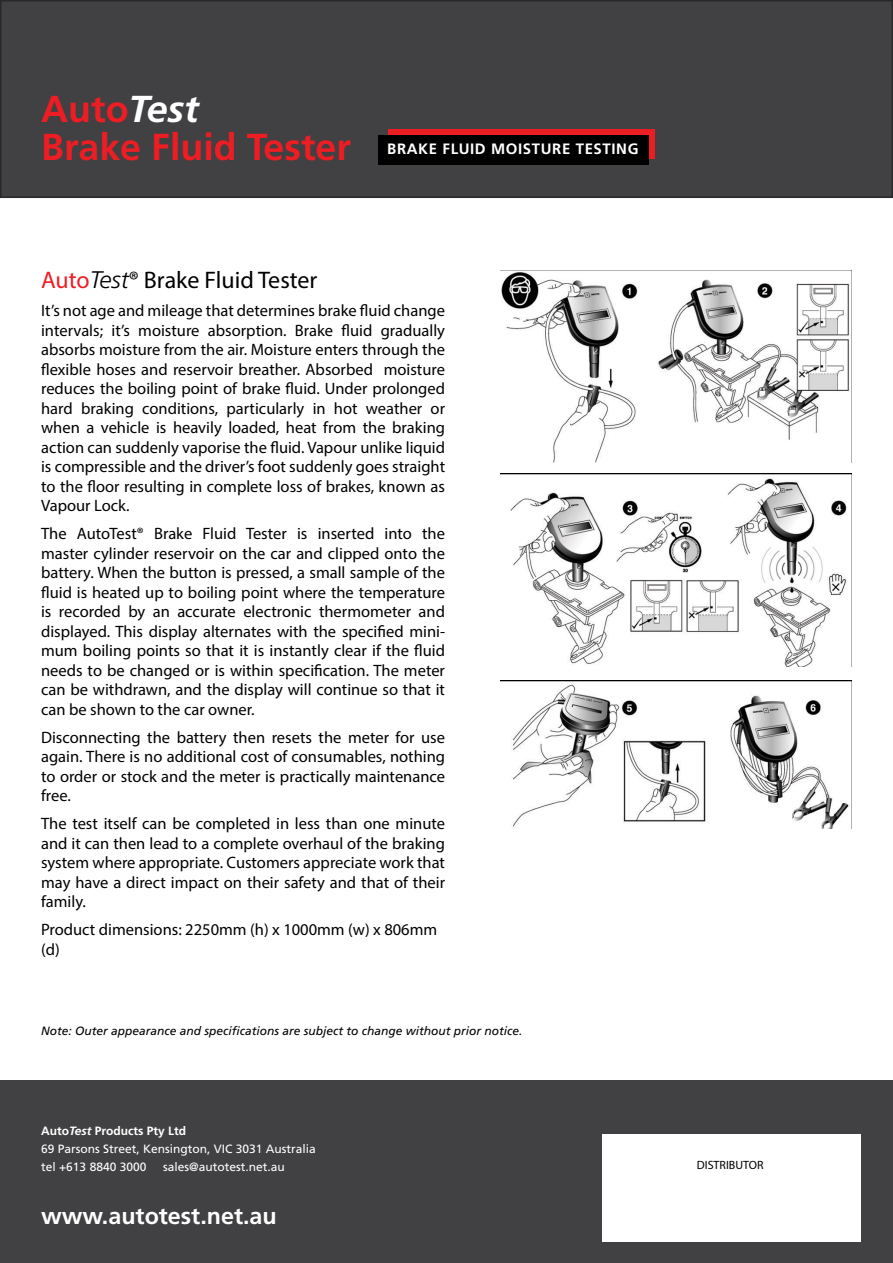
<style>
.page{position:relative;width:893px;height:1263px;background:#fff}
.page>*{position:absolute;margin:0;border:0;box-sizing:border-box;transform-origin:0 0}
.t1{font:700 37.5px "Frutiger LT Std";color:#ed1d24}
.t2{font:24px "Myriad Pro";color:#000}
.t3{font:700 23.25px "Frutiger LT Std";color:#fff}
.t4{font:16.5px/19.5px "Myriad Pro";color:#000;text-align:justify}
.t5{font:700 15px "Frutiger LT Std";letter-spacing:.04em;color:#fff}
.t6{font:12px/18px "Frutiger LT Std";color:#fff}
.t7{font:italic 12px "Frutiger LT Std";color:#000}
.t8{font:12px "Myriad Pro";color:#000}
.s1{font-style:italic;color:#fff}
.s2{color:#ed1d24}
.s3{font-family:"Frutiger LT Std";font-weight:300;font-style:italic}
.s4{font-weight:700}
.s5{font-weight:700;font-style:italic}
</style>
<div class="page">
<div style="left:0;top:1080px;width:893px;height:183px;background:#414042"></div>
<div style="left:1px;top:1px;width:891px;height:196px;background:#414042"></div>
<div style="left:0;top:0;width:893px;height:198px;border:2px solid #292829"></div>
<div style="left:602px;top:1134px;width:259px;height:107px;background:#fff"></div>
<div style="left:388px;top:129px;width:267px;height:30px;background:#ed1d24"></div>
<div style="left:378px;top:135px;width:271px;height:30px;background:#000"></div>
<img style="left:500px;top:270px;width:352px;height:193px">
<img style="left:500px;top:474px;width:352px;height:192px">
<img style="left:500px;top:680px;width:352px;height:148px">
<h1 class="t1" style="left:41px;top:87px;width:159px">Auto<span class="s1">Test</span></h1>
<h1 class="t1" style="left:41px;top:124px;width:311px">Brake Fluid Tester</h1>
<p class="t5" style="left:387px;top:140px;width:253px">BRAKE FLUID MOISTURE TESTING</p>
<h2 class="t2" style="left:41px;top:265px;width:278px"><span class="s2">Auto</span><span class="s3">Test</span>® Brake Fluid Tester</h2>
<p class="t4" style="left:41px;top:300px;width:405px">It’s not age and mileage that determines brake fluid change intervals; it’s moisture absorption. Brake fluid gradually absorbs moisture from the air. Moisture enters through the flexible hoses and reservoir breather. Absorbed moisture reduces the boiling point of brake fluid. Under prolonged hard braking conditions, particularly in hot weather or when a vehicle is heavily loaded, heat from the braking action can suddenly vaporise the fluid. Vapour unlike liquid is compressible and the driver’s foot suddenly goes straight to the floor resulting in complete loss of brakes, known as Vapour Lock.</p>
<p class="t4" style="left:41px;top:523px;width:405px">The AutoTest® Brake Fluid Tester is inserted into the master cylinder reservoir on the car and clipped onto the battery. When the button is pressed, a small sample of the fluid is heated up to boiling point where the temperature is recorded by an accurate electronic thermometer and displayed. This display alternates with the specified mini&shy;mum boiling points so that it is instantly clear if the fluid needs to be changed or is within specification. The meter can be withdrawn, and the display will continue so that it can be shown to the car owner.</p>
<p class="t4" style="left:41px;top:727px;width:405px">Disconnecting the battery then resets the meter for use again. There is no additional cost of consumables, nothing to order or stock and the meter is practically maintenance free.</p>
<p class="t4" style="left:41px;top:814px;width:405px">The test itself can be completed in less than one minute and it can then lead to a complete overhaul of the braking system where appropriate. Customers appreciate work that may have a direct impact on their safety and that of their family.</p>
<p class="t4" style="left:41px;top:920px;width:398px">Product dimensions: 2250mm (h) x 1000mm (w) x 806mm (d)</p>
<p class="t7" style="left:41px;top:1024px;width:483px">Note: Outer appearance and specifications are subject to change without prior notice.</p>
<p class="t6" style="left:41px;top:1121px;width:276px"><span class="s4">Auto</span><span class="s5">Test</span> <span class="s4">Products Pty Ltd<br></span>69 Parsons Street, Kensington, VIC 3031 Australia tel +613 8840 3000</p>
<p class="t6" style="left:163px;top:1157px;width:123px">sales@autotest.net.au</p>
<h3 class="t3" style="left:41px;top:1202px;width:237px">www.autotest.net.au</h3>
<p class="t8" style="left:697px;top:1157px;width:68px">DISTRIBUTOR</p>
</div>
